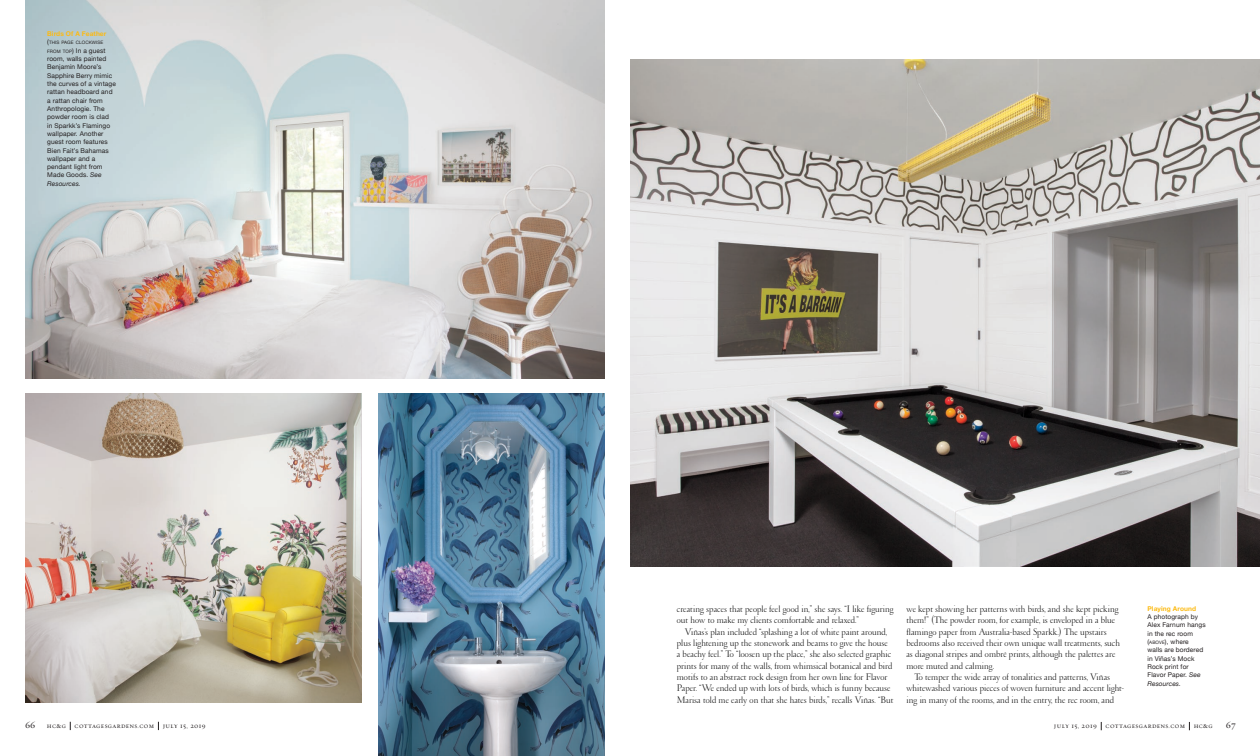
<style>
.page{position:relative;width:1260px;height:756px;background:#fff}
.page>*{position:absolute;margin:0;border:0;box-sizing:border-box;transform-origin:0 0}
.t1{font:300 9.62px/11.4px "Garamond";letter-spacing:.01em;color:#000}
.t2{font:9.62px "Requiem Text HTF Roman";color:#231f20}
.t3{font:7px "Requiem Text HTF Small Caps";letter-spacing:.05em;color:#231f20}
.t4{font:6.56px/8.3px "Helvetica Neue";letter-spacing:.015em;color:#231f20}
.t5{font:700 6.56px "Helvetica Neue";letter-spacing:.015em;color:#fcba13}
.t6{font:4.55px "Helvetica Neue";letter-spacing:.02em;color:#231f20}
.s1{font-size:6.56px}
.s2{font-size:4.55px}
.s3{font-style:italic}
.s4{font-family:"Requiem Text HTF Roman";font-size:9.62px}
</style>
<div class="page">
<img style="left:25px;top:0;width:580px;height:378px">
<img style="left:26px;top:394px;width:336px;height:309px">
<img style="left:378px;top:394px;width:227px;height:362px">
<img style="left:630px;top:59px;width:630px;height:508px">
<p class="t5" style="left:47px;top:30px;width:61px">Birds Of A Feather</p>
<p class="t6" style="left:47px;top:40px;width:58px"><span class="s1">(</span>THIS PAGE CLOCKWISE</p>
<p class="t4" style="left:47px;top:46px;width:70px"><span class="s2">FROM TOP</span>) In a guest room, walls painted<br>Benjamin Moore’s<br>Sapphire Berry mimic the curves of a vintage rattan headboard and a rattan chair from<br>Anthropologie. The powder room is clad in Sparkk’s Flamingo wallpaper. Another guest room features<br>Bien Fait’s Bahamas wallpaper and a pendant light from<br>Made Goods. <span class="s3">See<br>Resources.</span></p>
<p class="t1" style="left:677px;top:603px;width:218px">creating spaces that people feel good in,” she says. “I like figuring out how to make my clients comfortable and relaxed.”</p>
<p class="t1" style="left:677px;top:626px;width:218px;text-indent:8px">Viñas’s plan included “splashing a lot of white paint around, plus lightening up the stonework and beams to give the house a beachy feel.” To “loosen up the place,” she also selected graphic prints for many of the walls, from whimsical botanical and bird motifs to an abstract rock design from her own line for Flavor Paper. “We ended up with lots of birds, which is funny because Marisa told me early on that she hates birds,” recalls Viñas. “But</p>
<p class="t1" style="left:907px;top:603px;width:215px">we kept showing her patterns with birds, and she kept picking them!” (The powder room, for example, is enveloped in a blue flamingo paper from Australia-based Sparkk.) The upstairs bedrooms also received their own unique wall treatments, such as diagonal stripes and ombré prints, although the palettes are more muted and calming.</p>
<p class="t1" style="left:907px;top:672px;width:219px;text-indent:8px">To temper the wide array of tonalities and patterns, Viñas whitewashed various pieces of woven furniture and accent light&shy;ing in many of the rooms, and in the entry, the rec room, and</p>
<p class="t5" style="left:1147px;top:604px;width:50px">Playing Around</p>
<p class="t4" style="left:1147px;top:613px;width:60px">A photograph by<br>Alex Farnum hangs in the rec room (<span class="s2">ABOVE</span>), where<br>walls are bordered in Viñas’s Mock<br>Rock print for<br>Flavor Paper. <span class="s3">See<br>Resources.</span></p>
<p class="t3" style="left:25px;top:722px;width:182px"><span class="s4">66</span> hc&amp;g cottagesgardens.com july 15, 2019</p>
<p class="t3" style="left:1054px;top:721px;width:160px">july 15, 2019 cottagesgardens.com hc&amp;g</p>
<p class="t2" style="left:1226px;top:719px;width:11px">67</p>
</div>
